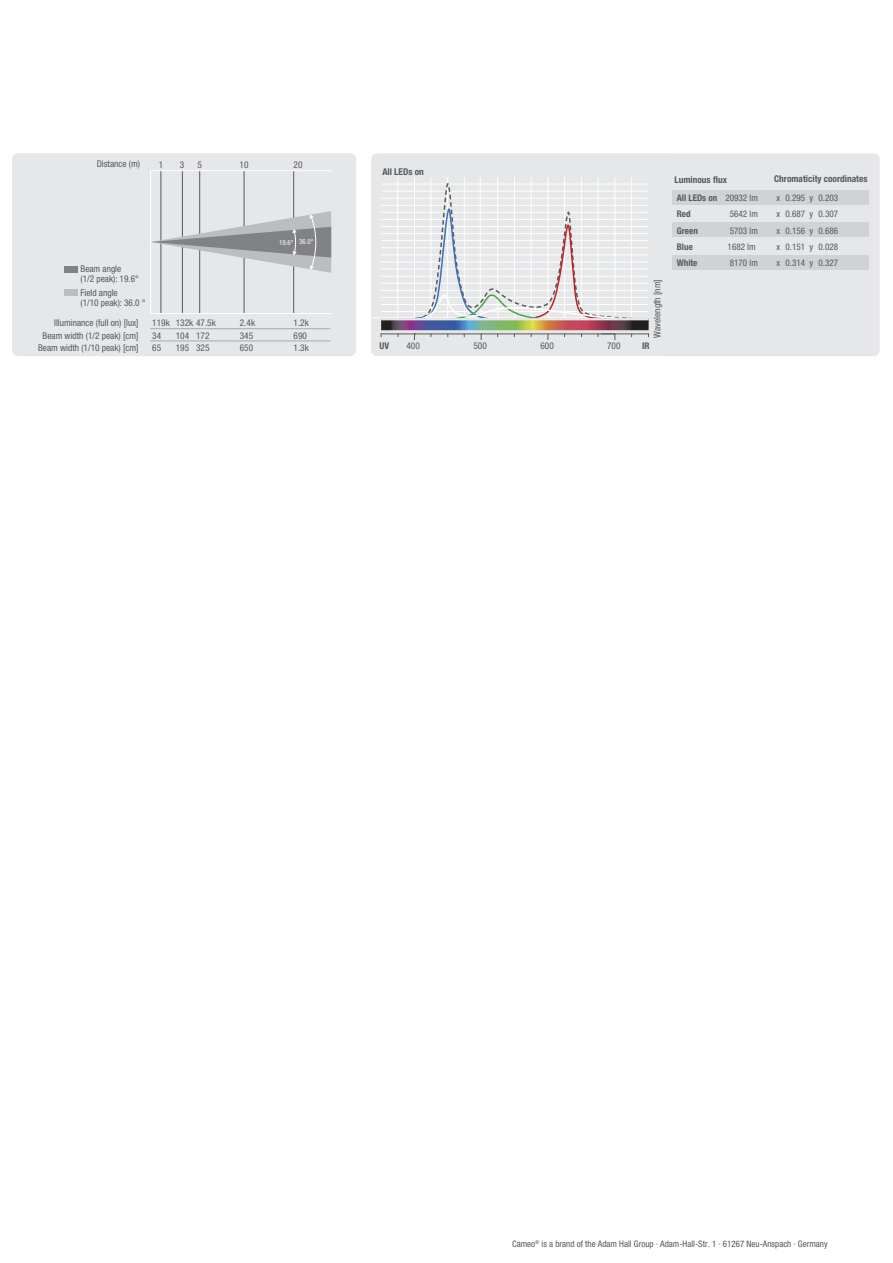
<style>
.page{position:relative;width:893px;height:1263px;background:#fff}
.page>*{position:absolute;margin:0;border:0;box-sizing:border-box;transform-origin:0 0}
.t1{font:condensed 9.3px/12px "Helvetica Neue LT Std";color:#57585a}
.t2{font:700 condensed 9.3px "Helvetica Neue LT Std";color:#57585a}
.t3{font:condensed 9.15px "Helvetica Neue LT Std";color:#57585a}
.t4{font:700 condensed 9.15px "Helvetica Neue LT Std";color:#57585a}
.t5{font:condensed 9px "Helvetica Neue LT Std";color:#57585a}
.t6{font:condensed 6.9px "Helvetica Neue LT Std";color:#fff}
.s1{font-weight:400}
</style>
<div class="page">
<div style="left:660px;top:153px;width:220px;height:203px;background:#e6e7e9;border-radius:6px"></div>
<div style="left:672px;top:255px;width:197px;height:15px;background:#d1d2d4"></div>
<div style="left:672px;top:223px;width:197px;height:14px;background:#d1d2d4"></div>
<div style="left:672px;top:190px;width:197px;height:14px;background:#d1d2d4"></div>
<div style="left:371px;top:153px;width:301px;height:203px;background:#e6e7e9;border-radius:6px"></div>
<div style="left:12px;top:153px;width:344px;height:203px;background:#e6e7e9;border-radius:6px"></div>
<div style="left:64px;top:266px;width:13px;height:6px;background:#808285"></div>
<div style="left:64px;top:289px;width:13px;height:7px;background:#bcbdc0"></div>
<hr style="left:150px;top:328px;width:181px;height:1px;background:#a8a9ad">
<hr style="left:293px;top:171px;width:1px;height:143px;background:#57585a">
<hr style="left:150px;top:341px;width:181px;height:1px;background:#a8a9ad">
<hr style="left:161px;top:171px;width:1px;height:142px;background:#57585a">
<hr style="left:182px;top:171px;width:1px;height:142px;background:#57585a">
<hr style="left:199px;top:171px;width:1px;height:142px;background:#57585a">
<hr style="left:244px;top:171px;width:1px;height:142px;background:#57585a">
<hr style="left:150px;top:313px;width:181px;height:1px;background:#fff">
<hr style="left:150px;top:170px;width:181px;height:1px;background:#fff">
<hr style="left:150px;top:170px;width:1px;height:144px;background:#fff">
<svg style="left:152px;top:211px;width:179px;height:62px"></svg>
<hr style="left:358px;top:318px;width:267px;height:1px;background:#fff">
<hr style="left:598px;top:177px;width:1px;height:142px;background:#fff">
<hr style="left:581px;top:177px;width:1px;height:142px;background:#fff">
<hr style="left:564px;top:177px;width:1px;height:142px;background:#fff">
<hr style="left:548px;top:177px;width:1px;height:142px;background:#fff">
<hr style="left:531px;top:177px;width:1px;height:142px;background:#fff">
<hr style="left:514px;top:177px;width:1px;height:142px;background:#fff">
<hr style="left:497px;top:177px;width:1px;height:142px;background:#fff">
<hr style="left:480px;top:178px;width:1px;height:141px;background:#fff">
<hr style="left:464px;top:177px;width:1px;height:142px;background:#fff">
<hr style="left:447px;top:177px;width:1px;height:142px;background:#fff">
<hr style="left:431px;top:177px;width:1px;height:142px;background:#fff">
<hr style="left:414px;top:177px;width:1px;height:142px;background:#fff">
<hr style="left:397px;top:177px;width:1px;height:142px;background:#fff">
<hr style="left:631px;top:177px;width:1px;height:142px;background:#fff">
<hr style="left:615px;top:177px;width:1px;height:142px;background:#fff">
<svg style="left:381px;top:182px;width:268px;height:158px"></svg>
<hr style="left:381px;top:318px;width:268px;height:2px;background:#e6e7e9">
<p class="t1" style="left:97px;top:158px;width:45px">Distance (m)</p>
<p class="t1" style="left:159px;top:159px;width:6px">1</p>
<p class="t1" style="left:180px;top:159px;width:6px">3</p>
<p class="t1" style="left:198px;top:159px;width:6px">5</p>
<p class="t1" style="left:240px;top:159px;width:10px">10</p>
<p class="t1" style="left:294px;top:159px;width:10px">20</p>
<p class="t1" style="left:81px;top:264px;width:60px;line-height:9.8px">Beam angle<br>(1/2 peak): 19.6°</p>
<p class="t1" style="left:81px;top:288px;width:67px;line-height:9.8px">Field angle<br>(1/10 peak): 36.0 °</p>
<p class="t1" style="left:38px;top:317px;width:102px;text-align:right">Illuminance (full on) [lux]<br>Beam width (1/2 peak) [cm]<br>Beam width (1/10 peak) [cm]</p>
<p class="t1" style="left:152px;top:317px;width:19px">119k<br>34<br>65</p>
<p class="t1" style="left:176px;top:317px;width:42px">132k 47.5k<br>104<br>195</p>
<p class="t1" style="left:196px;top:329px;width:15px">172<br>325</p>
<p class="t6" style="left:279px;top:238px;width:36px">19.6° 36.0°</p>
<p class="t1" style="left:240px;top:317px;width:17px">2.4k<br>345<br>650</p>
<p class="t1" style="left:294px;top:317px;width:17px">1.2k<br>690<br>1.3k</p>
<p class="t2" style="left:382px;top:166px;width:43px">All LEDs on</p>
<p class="t1" style="left:651px;top:337px;width:60px;rotate:-90deg">Wavelength [nm]</p>
<p class="t4" style="left:380px;top:340px;width:11px">UV</p>
<p class="t4" style="left:642px;top:340px;width:9px">IR</p>
<p class="t1" style="left:406px;top:339px;width:15px">400</p>
<p class="t1" style="left:473px;top:339px;width:15px">500</p>
<p class="t1" style="left:540px;top:339px;width:15px">600</p>
<p class="t1" style="left:607px;top:339px;width:15px">700</p>
<p class="t2" style="left:675px;top:174px;width:54px">Luminous flux</p>
<p class="t2" style="left:774px;top:173px;width:95px">Chromaticity coordinates</p>
<p class="t4" style="left:677px;top:192px;width:83px">All LEDs on <span class="s1">20932 lm</span></p>
<p class="t3" style="left:776px;top:192px;width:63px">x 0.295 y 0.203</p>
<p class="t4" style="left:677px;top:208px;width:15px">Red</p>
<p class="t3" style="left:730px;top:209px;width:30px">5642 lm</p>
<p class="t3" style="left:776px;top:209px;width:63px">x 0.687 y 0.307</p>
<p class="t4" style="left:677px;top:225px;width:23px">Green</p>
<p class="t3" style="left:730px;top:225px;width:30px">5703 lm</p>
<p class="t3" style="left:776px;top:225px;width:63px">x 0.156 y 0.686</p>
<p class="t4" style="left:677px;top:241px;width:18px">Blue</p>
<p class="t3" style="left:728px;top:241px;width:30px">1682 lm</p>
<p class="t3" style="left:776px;top:241px;width:63px">x 0.151 y 0.028</p>
<p class="t4" style="left:677px;top:257px;width:22px">White</p>
<p class="t3" style="left:730px;top:258px;width:30px">8170 lm</p>
<p class="t3" style="left:776px;top:258px;width:63px">x 0.314 y 0.327</p>
<p class="t5" style="left:512px;top:1238px;width:317px">Cameo<sup>®</sup> is a brand of the Adam Hall Group · Adam-Hall-Str. 1 · 61267 Neu-Anspach · Germany</p>
</div>
